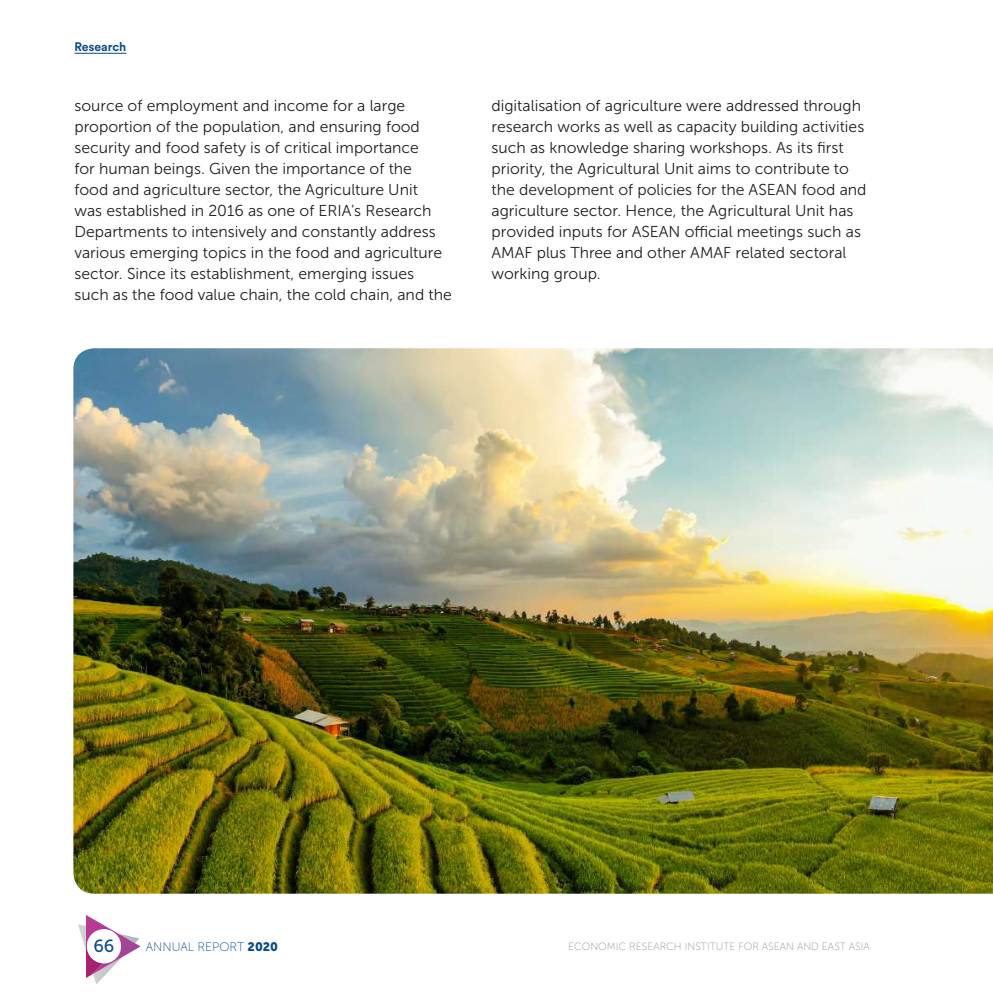
<style>
.page{position:relative;width:993px;height:993px;background:#fff}
.page>*{position:absolute;margin:0;border:0;box-sizing:border-box;transform-origin:0 0}
.t1{font:17.5px "Museo Sans 500";color:#0b4b87}
.t2{font:15.75px/21px "Museo Sans 300";color:#231f20}
.t3{font:12.25px "Museo Sans 100";color:#0b4b87}
.t4{font:700 12.25px "Circular Std";color:#0b4b87}
.t5{font:10.5px "Museo Sans 100";color:#939598}
.s1{font-family:"Museo Sans 900"}
</style>
<div class="page">
<svg style="left:78px;top:915px;width:62px;height:69px"></svg>
<div style="left:87px;top:928px;width:34px;height:35px;background:#fff;border-radius:50%"></div>
<hr style="left:74px;top:53px;width:52px;height:1px;background:#0b4b87">
<img style="left:73px;top:348px;width:919px;height:545px">
<p class="t4" style="left:74px;top:39px;width:53px">Research</p>
<p class="t2" style="left:74px;top:95px;width:379px">source of employment and income for a large proportion of the population, and ensuring food security and food safety is of critical importance<br>for human beings. Given the importance of the<br>food and agriculture sector, the Agriculture Unit<br>was established in 2016 as one of ERIA’s Research Departments to intensively and constantly address various emerging topics in the food and agriculture sector. Since its establishment, emerging issues such as the food value chain, the cold chain, and the</p>
<p class="t2" style="left:491px;top:95px;width:376px">digitalisation of agriculture were addressed through research works as well as capacity building activities such as knowledge sharing workshops. As its first priority, the Agricultural Unit aims to contribute to the development of policies for the ASEAN food and agriculture sector. Hence, the Agricultural Unit has provided inputs for ASEAN official meetings such as AMAF plus Three and other AMAF related sectoral working group.</p>
<p class="t1" style="left:93px;top:936px;width:22px">66</p>
<p class="t3" style="left:146px;top:939px;width:134px">ANNUAL REPORT <span class="s1">2020</span></p>
<p class="t5" style="left:568px;top:940px;width:303px">ECONOMIC RESEARCH INSTITUTE FOR ASEAN AND EAST ASIA</p>
</div>
